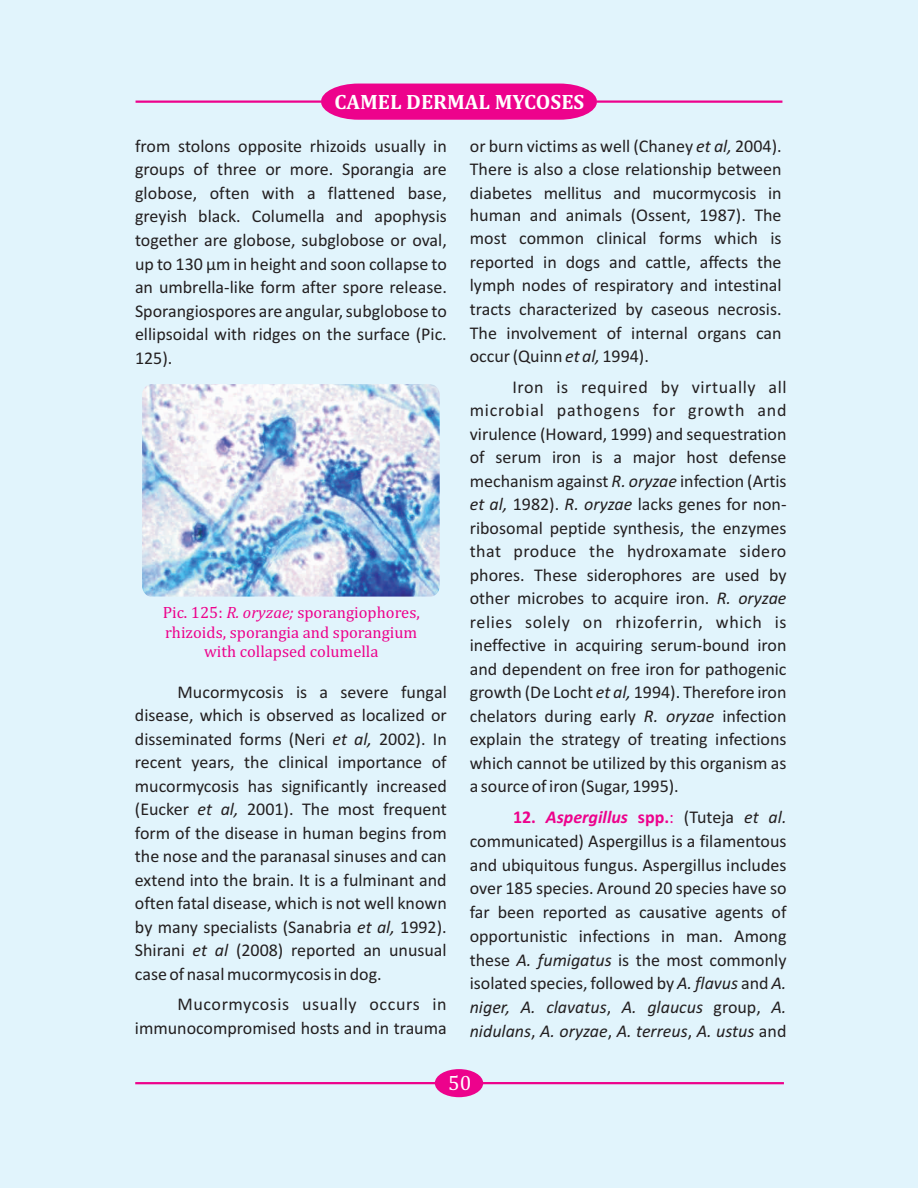
<style>
.page{position:relative;width:918px;height:1188px;background:#e1f4fc}
.page>*{position:absolute;margin:0;border:0;box-sizing:border-box;transform-origin:0 0}
.t1{font:700 21px "Cambria";color:#fff}
.t2{font:21px "Cambria";color:#fff}
.t3{font:18px/23.5px "Calibri";color:#231f20;text-align:justify}
.t4{font:18px/30.8px "Calibri";letter-spacing:.035em;color:#231f20}
.t5{font:italic 18px "Calibri";color:#231f20}
.t6{font:italic 700 18px "Calibri";color:#ed028c}
.t7{font:16.5px/19.4px "Cambria";color:#ed028c;text-align:center}
.s1{font-style:italic}
.s2{font-style:normal}
.s3{font-weight:400;font-style:normal}
</style>
<div class="page">
<svg style="left:321px;top:84px;width:276px;height:36px;background:#ec1193"></svg>
<hr style="left:136px;top:100px;width:185px;height:3px;background:#ed028c">
<hr style="left:597px;top:100px;width:185px;height:3px;background:#ed028c">
<hr style="left:135px;top:1082px;width:300px;height:2px;background:#ed028c">
<hr style="left:480px;top:1082px;width:304px;height:2px;background:#ed028c">
<div style="left:435px;top:1069px;width:48px;height:28px;background:#ed028c;border-radius:50%"></div>
<img style="left:142px;top:384px;width:298px;height:213px;border-radius:10px">
<p class="t1" style="left:334px;top:92px;width:251px">CAMEL DERMAL MYCOSES</p>
<p class="t3" style="left:135px;top:136px;width:313px">from stolons opposite rhizoids usually in</p>
<p class="t3" style="left:470px;top:136px;width:313px">or burn victims as well (Chaney <span class="s1">et al,</span> 2004).</p>
<p class="t3" style="left:135px;top:159px;width:313px">groups of three or more. Sporangia are</p>
<p class="t3" style="left:470px;top:159px;width:313px">There is also a close relationship between</p>
<p class="t3" style="left:135px;top:183px;width:313px">globose, often with a flattened base,</p>
<p class="t3" style="left:470px;top:183px;width:313px">diabetes mellitus and mucormycosis in</p>
<p class="t3" style="left:135px;top:206px;width:313px">greyish black. Columella and apophysis</p>
<p class="t3" style="left:470px;top:205px;width:313px">human and animals (Ossent, 1987). The</p>
<p class="t3" style="left:135px;top:230px;width:313px">together are globose, subglobose or oval,</p>
<p class="t3" style="left:470px;top:228px;width:313px">most common clinical forms which is</p>
<p class="t3" style="left:135px;top:253px;width:313px">up to 130 µm in height and soon collapse to</p>
<p class="t3" style="left:470px;top:252px;width:313px">reported in dogs and cattle, affects the</p>
<p class="t3" style="left:135px;top:277px;width:313px">an umbrella-like form after spore release.</p>
<p class="t3" style="left:470px;top:275px;width:313px">lymph nodes of respiratory and intestinal</p>
<p class="t3" style="left:135px;top:300px;width:313px">Sporangiospores are angular, subglobose to</p>
<p class="t3" style="left:470px;top:299px;width:313px">tracts characterized by caseous necrosis.</p>
<p class="t3" style="left:135px;top:324px;width:313px">ellipsoidal with ridges on the surface (Pic.</p>
<p class="t3" style="left:470px;top:322px;width:313px">The involvement of internal organs can</p>
<p class="t3" style="left:135px;top:347px;width:39px">125).</p>
<p class="t4" style="left:512px;top:342px;width:276px;text-indent:-43px">occur (Quinn <span class="s1">et al,</span> 1994).<br>Iron is required by virtually all</p>
<p class="t3" style="left:470px;top:400px;width:318px">microbial pathogens for growth and virulence (Howard, 1999) and sequestration of serum iron is a major host defense mechanism against <span class="s1">R. oryzae</span> infection (Artis <span class="s1">et al,</span> 1982). <span class="s1">R. oryzae</span> lacks genes for non&shy;ribosomal peptide synthesis, the enzymes that produce the hydroxamate sidero phores. These siderophores are used by other microbes to acquire iron. <span class="s1">R. oryzae </span>relies solely on rhizoferrin, which is ineffective in acquiring serum-bound iron and dependent on free iron for pathogenic</p>
<p class="t3" style="left:177px;top:681px;width:271px">Mucormycosis is a severe fungal</p>
<p class="t3" style="left:470px;top:682px;width:318px">growth (De Locht <span class="s1">et al,</span> 1994). Therefore iron</p>
<p class="t3" style="left:135px;top:705px;width:313px">disease, which is observed as localized or</p>
<p class="t3" style="left:470px;top:706px;width:318px">chelators during early <span class="s1">R. oryzae</span> infection</p>
<p class="t3" style="left:135px;top:728px;width:313px">disseminated forms (Neri <span class="s1">et al,</span> 2002). In</p>
<p class="t3" style="left:470px;top:729px;width:318px">explain the strategy of treating infections</p>
<p class="t3" style="left:135px;top:752px;width:313px">recent years, the clinical importance of</p>
<p class="t3" style="left:470px;top:753px;width:318px">which cannot be utilized by this organism as</p>
<p class="t3" style="left:135px;top:775px;width:313px">mucormycosis has significantly increased</p>
<p class="t3" style="left:470px;top:776px;width:211px">a source of iron (Sugar, 1995).</p>
<p class="t3" style="left:135px;top:799px;width:313px">(Eucker <span class="s1">et al,</span> 2001). The most frequent</p>
<p class="t7" style="left:163px;top:604px;width:259px">Pic. 125: <span class="s1">R. oryzae;</span> sporangiophores, rhizoids, sporangia and sporangium with collapsed columella</p>
<p class="t3" style="left:684px;top:807px;width:104px">(Tuteja <span class="s1">et al.</span></p>
<p class="t6" style="left:513px;top:810px;width:163px"><span class="s2">12.</span> Aspergillus <span class="s2">spp.</span><span class="s3">:</span></p>
<p class="t3" style="left:135px;top:822px;width:313px">form of the disease in human begins from</p>
<p class="t3" style="left:470px;top:831px;width:318px">communicated) Aspergillus is a filamentous</p>
<p class="t3" style="left:135px;top:846px;width:313px">the nose and the paranasal sinuses and can</p>
<p class="t3" style="left:470px;top:854px;width:318px">and ubiquitous fungus. Aspergillus includes</p>
<p class="t3" style="left:135px;top:869px;width:313px">extend into the brain. It is a fulminant and</p>
<p class="t3" style="left:470px;top:878px;width:318px">over 185 species. Around 20 species have so</p>
<p class="t3" style="left:135px;top:893px;width:313px">often fatal disease, which is not well known</p>
<p class="t3" style="left:470px;top:902px;width:318px">far been reported as causative agents of</p>
<p class="t3" style="left:135px;top:916px;width:313px">by many specialists (Sanabria <span class="s1">et al,</span> 1992).</p>
<p class="t3" style="left:470px;top:926px;width:318px">opportunistic infections in man. Among</p>
<p class="t3" style="left:135px;top:940px;width:313px">Shirani <span class="s1">et al</span> (2008) reported an unusual</p>
<p class="t3" style="left:470px;top:949px;width:318px">these <span class="s1">A. fumigatus</span> is the most commonly</p>
<p class="t3" style="left:135px;top:963px;width:248px">case of nasal mucormycosis in dog.</p>
<p class="t3" style="left:470px;top:973px;width:318px">isolated species, followed by <span class="s1">A. flavus</span> and <span class="s1">A.</span></p>
<p class="t4" style="left:177px;top:991px;width:271px">Mucormycosis usually occurs in</p>
<p class="t5" style="left:470px;top:1000px;width:318px">niger, A. clavatus<span class="s2">,</span> A. glaucus <span class="s2">group,</span> A.</p>
<p class="t3" style="left:135px;top:1018px;width:313px">immunocompromised hosts and in trauma</p>
<p class="t5" style="left:470px;top:1023px;width:318px">nidulans<span class="s2">,</span> A. oryzae<span class="s2">,</span> A. terreus<span class="s2">,</span> A. ustus <span class="s2">and</span></p>
<p class="t2" style="left:448px;top:1074px;width:25px">50</p>
</div>
